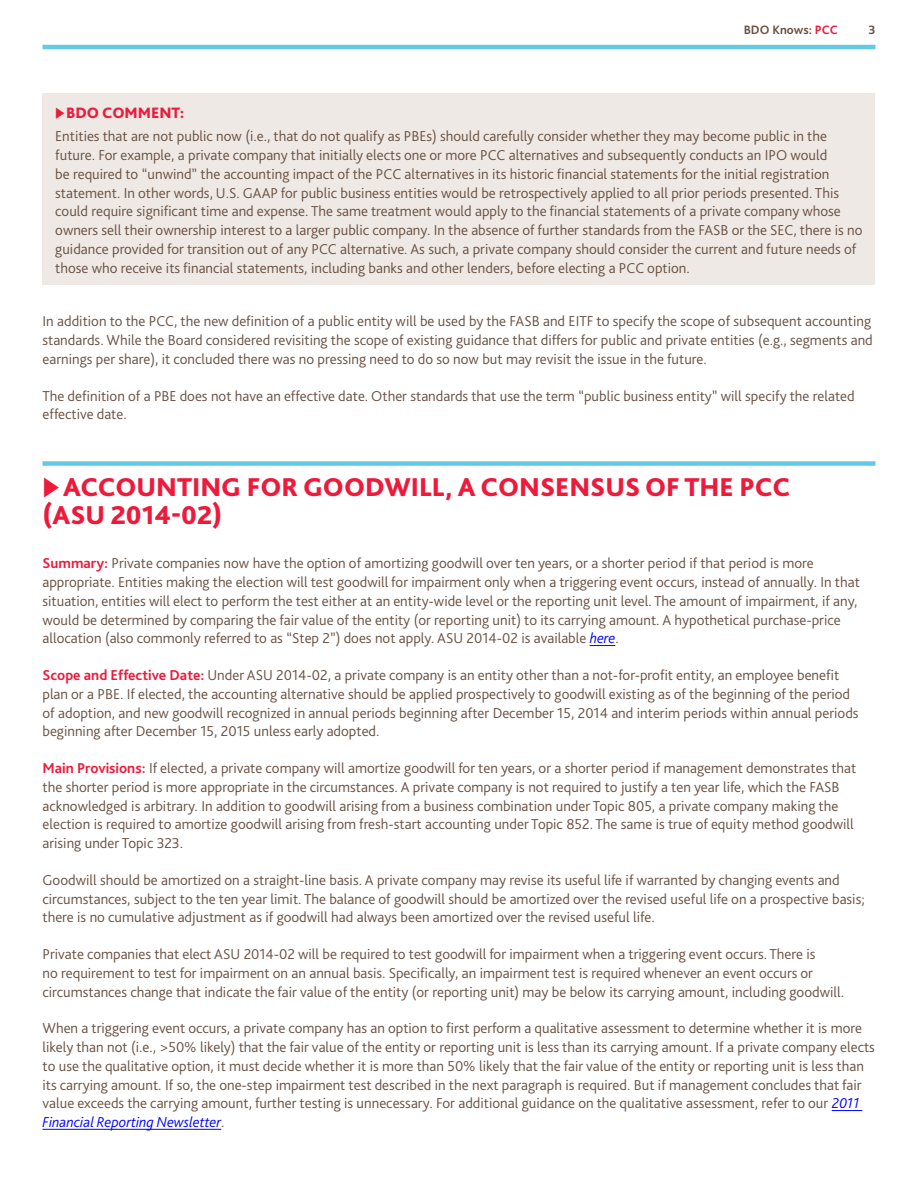
<style>
.page{position:relative;width:918px;height:1188px;background:#fff}
.page>*{position:absolute;margin:0;border:0;box-sizing:border-box;transform-origin:0 0}
.t1{font:800 27px/28.5px "Bliss Pro";color:#ed1a3b}
.t2{font:800 15.75px "Bliss Pro";color:#ed1a3b}
.t3{font:300 15px/18.8px "Bliss Pro";color:#685041}
.t4{font:700 12.75px "Bliss Pro";color:#685041}
.s1{color:#ed1a3b}
.s2{font-weight:700;color:#ed1a3b}
.s3{font-style:italic;color:#00f}
</style>
<div class="page">
<hr style="left:43px;top:45px;width:832px;height:4px;background:#62cae3">
<div style="left:43px;top:461px;width:832px;height:5px;background:#62cae3"></div>
<svg style="left:590px;top:645px;width:25px;height:1px"></svg>
<hr style="left:832px;top:1110px;width:30px;height:1px;background:#00f">
<hr style="left:43px;top:1129px;width:178px;height:1px;background:#00f">
<div style="left:43px;top:94px;width:832px;height:191px;background:#efe9e5"></div>
<p class="t4" style="left:744px;top:22px;width:95px">BDO Knows: <span class="s1">PCC</span></p>
<p class="t4" style="left:868px;top:22px;width:9px">3</p>
<p class="t2" style="left:55px;top:103px;width:131px">◆BDO COMMENT:</p>
<p class="t3" style="left:55px;top:127px;width:809px">Entities that are not public now (i.e., that do not qualify as PBEs) should carefully consider whether they may become public in the future. For example, a private company that initially elects one or more PCC alternatives and subsequently conducts an IPO would<br>be required to “unwind” the accounting impact of the PCC alternatives in its historic financial statements for the initial registration statement. In other words, U.S. GAAP for public business entities would be retrospectively applied to all prior periods presented. This could require significant time and expense. The same treatment would apply to the financial statements of a private company whose owners sell their ownership interest to a larger public company. In the absence of further standards from the FASB or the SEC, there is no guidance provided for transition out of any PCC alternative. As such, a private company should consider the current and future needs of those who receive its financial statements, including banks and other lenders, before electing a PCC option.</p>
<p class="t3" style="left:43px;top:312px;width:832px;text-align:justify">In addition to the PCC, the new definition of a public entity will be used by the FASB and EITF to specify the scope of subsequent accounting standards. While the Board considered revisiting the scope of existing guidance that differs for public and private entities (e.g., segments and earnings per share), it concluded there was no pressing need to do so now but may revisit the issue in the future.</p>
<p class="t3" style="left:43px;top:386px;width:814px">The definition of a PBE does not have an effective date. Other standards that use the term “public business entity” will specify the related effective date.</p>
<h1 class="t1" style="left:43px;top:472px;width:749px">◆ACCOUNTING FOR GOODWILL, A CONSENSUS OF THE PCC (ASU 2014-02)</h1>
<p class="t3" style="left:43px;top:554px;width:819px"><span class="s2">Summary:</span> Private companies now have the option of amortizing goodwill over ten years, or a shorter period if that period is more appropriate. Entities making the election will test goodwill for impairment only when a triggering event occurs, instead of annually. In that situation, entities will elect to perform the test either at an entity-wide level or the reporting unit level. The amount of impairment, if any, would be determined by comparing the fair value of the entity (or reporting unit) to its carrying amount. A hypothetical purchase-price allocation (also commonly referred to as “Step 2”) does not apply. ASU 2014-02 is available <span class="s3">here</span>.</p>
<p class="t3" style="left:43px;top:665px;width:818px"><span class="s2">Scope and Effective Date:</span> Under ASU 2014-02, a private company is an entity other than a not-for-profit entity, an employee benefit plan or a PBE. If elected, the accounting alternative should be applied prospectively to goodwill existing as of the beginning of the period of adoption, and new goodwill recognized in annual periods beginning after December 15, 2014 and interim periods within annual periods beginning after December 15, 2015 unless early adopted.</p>
<p class="t3" style="left:43px;top:758px;width:815px"><span class="s2">Main Provisions:</span> If elected, a private company will amortize goodwill for ten years, or a shorter period if management demonstrates that the shorter period is more appropriate in the circumstances. A private company is not required to justify a ten year life, which the FASB acknowledged is arbitrary. In addition to goodwill arising from a business combination under Topic 805, a private company making the election is required to amortize goodwill arising from fresh-start accounting under Topic 852. The same is true of equity method goodwill arising under Topic 323.</p>
<p class="t3" style="left:43px;top:870px;width:824px">Goodwill should be amortized on a straight-line basis. A private company may revise its useful life if warranted by changing events and circumstances, subject to the ten year limit. The balance of goodwill should be amortized over the revised useful life on a prospective basis; there is no cumulative adjustment as if goodwill had always been amortized over the revised useful life.</p>
<p class="t3" style="left:43px;top:944px;width:803px">Private companies that elect ASU 2014-02 will be required to test goodwill for impairment when a triggering event occurs. There is<br>no requirement to test for impairment on an annual basis. Specifically, an impairment test is required whenever an event occurs or circumstances change that indicate the fair value of the entity (or reporting unit) may be below its carrying amount, including goodwill.</p>
<p class="t3" style="left:43px;top:1019px;width:834px">When a triggering event occurs, a private company has an option to first perform a qualitative assessment to determine whether it is more likely than not (i.e., &gt;50% likely) that the fair value of the entity or reporting unit is less than its carrying amount. If a private company elects to use the qualitative option, it must decide whether it is more than 50% likely that the fair value of the entity or reporting unit is less than its carrying amount. If so, the one-step impairment test described in the next paragraph is required. But if management concludes that fair value exceeds the carrying amount, further testing is unnecessary. For additional guidance on the qualitative assessment, refer to our <span class="s3">2011<br>Financial Reporting Newsletter</span>.</p>
</div>
